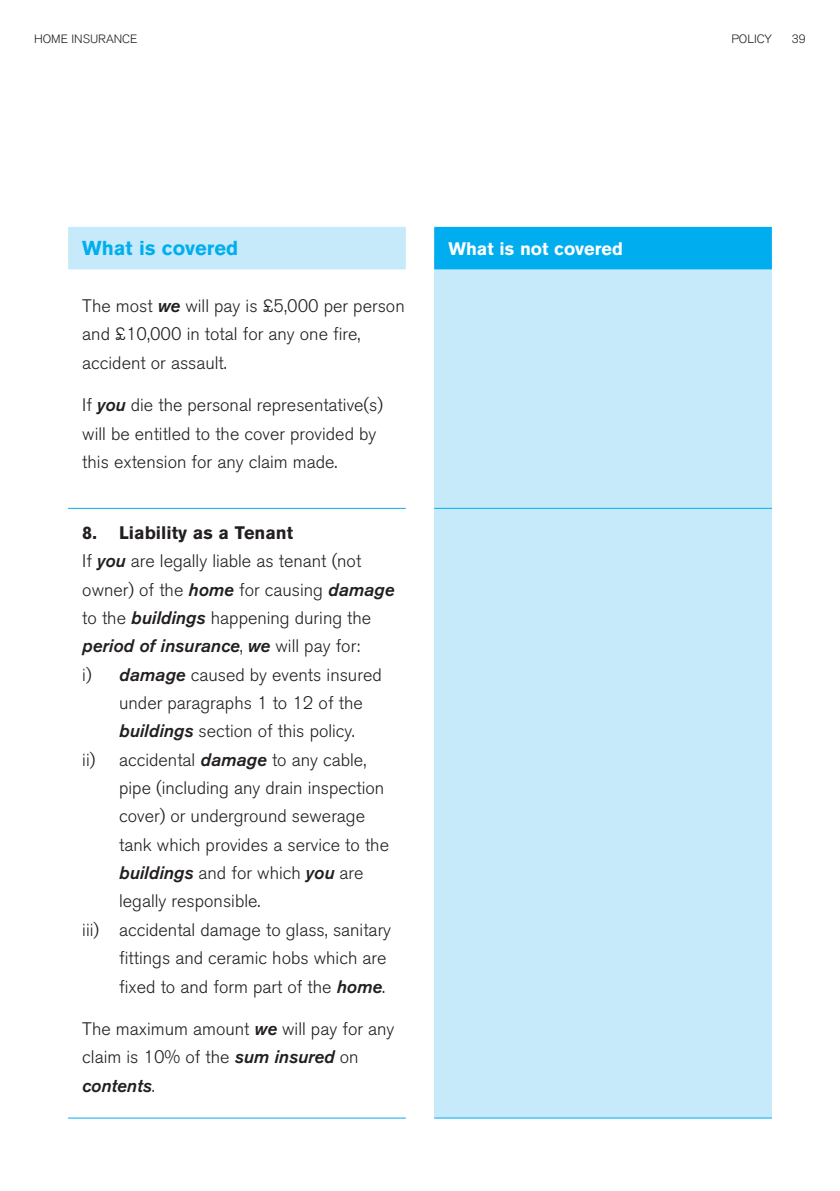
<style>
.page{position:relative;width:840px;height:1191px;background:#fff}
.page>*{position:absolute;margin:0;border:0;box-sizing:border-box;transform-origin:0 0}
.t1{font:700 20px "Akzidenz Grotesk BQ";color:#00aeef}
.t2{font:300 18px/28.4px "Akzidenz Grotesk BQ";color:#231f20}
.t3{font:italic 500 18px "Akzidenz Grotesk BQ";color:#231f20}
.t4{font:700 18px "Akzidenz Grotesk BQ";color:#231f20}
.t5{font:700 18px "Akzidenz Grotesk BQ";color:#fff}
.t6{font:300 12px "Akzidenz Grotesk BQ";color:#231f20}
.s1{font-weight:500;font-style:italic}
.s2{font-weight:300;font-style:normal}
</style>
<div class="page">
<div style="left:434px;top:255px;width:337px;height:862px;background:#c6eafa"></div>
<div style="left:68px;top:227px;width:337px;height:42px;background:#c6eafa"></div>
<hr style="left:68px;top:508px;width:337px;height:1px;background:#00aeef">
<hr style="left:68px;top:1117px;width:337px;height:1px;background:#00aeef">
<div style="left:434px;top:227px;width:337px;height:42px;background:#00aeef"></div>
<hr style="left:434px;top:508px;width:337px;height:1px;background:#00aeef">
<hr style="left:434px;top:1117px;width:337px;height:1px;background:#00aeef">
<p class="t6" style="left:34px;top:34px;width:105px">HOME INSURANCE</p>
<p class="t6" style="left:731px;top:34px;width:42px">POLICY</p>
<p class="t6" style="left:791px;top:34px;width:15px">39</p>
<p class="t1" style="left:82px;top:241px;width:157px">What is covered</p>
<p class="t2" style="left:82px;top:293px;width:324px">The most <span class="s1">we</span> will pay is £5,000 per person and £10,000 in total for any one fire, accident or assault.</p>
<p class="t2" style="left:82px;top:393px;width:302px">If <span class="s1">you</span> die the personal representative(s) will be entitled to the cover provided by this extension for any claim made.</p>
<p class="t4" style="left:82px;top:526px;width:212px">8. Liability as a Tenant</p>
<p class="t2" style="left:82px;top:549px;width:280px">If <span class="s1">you</span> are legally liable as tenant (not</p>
<p class="t2" style="left:82px;top:577px;width:313px">owner) of the <span class="s1">home</span> for causing <span class="s1">damage</span></p>
<p class="t2" style="left:82px;top:605px;width:290px">to the <span class="s1">buildings</span> happening during the</p>
<p class="t3" style="left:82px;top:636px;width:279px">period of insurance<span class="s2">,</span> we <span class="s2">will pay for:</span></p>
<p class="t2" style="left:82px;top:662px;width:301px">i) <span class="s1">damage</span> caused by events insured</p>
<p class="t2" style="left:119px;top:690px;width:245px">under paragraphs 1 to 12 of the</p>
<p class="t2" style="left:119px;top:719px;width:237px"><span class="s1">buildings</span> section of this policy.</p>
<p class="t2" style="left:82px;top:747px;width:285px">ii) accidental <span class="s1">damage</span> to any cable,</p>
<p class="t2" style="left:119px;top:775px;width:266px">pipe (including any drain inspection</p>
<p class="t2" style="left:119px;top:804px;width:247px">cover) or underground sewerage</p>
<p class="t2" style="left:119px;top:832px;width:271px">tank which provides a service to the</p>
<p class="t2" style="left:119px;top:860px;width:246px"><span class="s1">buildings</span> and for which <span class="s1">you</span> are</p>
<p class="t2" style="left:119px;top:889px;width:143px">legally responsible.</p>
<p class="t2" style="left:82px;top:917px;width:310px">iii) accidental damage to glass, sanitary</p>
<p class="t2" style="left:119px;top:945px;width:269px">fittings and ceramic hobs which are</p>
<p class="t2" style="left:119px;top:974px;width:267px">fixed to and form part of the <span class="s1">home</span>.</p>
<p class="t2" style="left:82px;top:1016px;width:313px">The maximum amount <span class="s1">we</span> will pay for any claim is 10% of the <span class="s1">sum insured</span> on <span class="s1">contents</span>.</p>
<p class="t5" style="left:448px;top:242px;width:176px">What is not covered</p>
</div>
